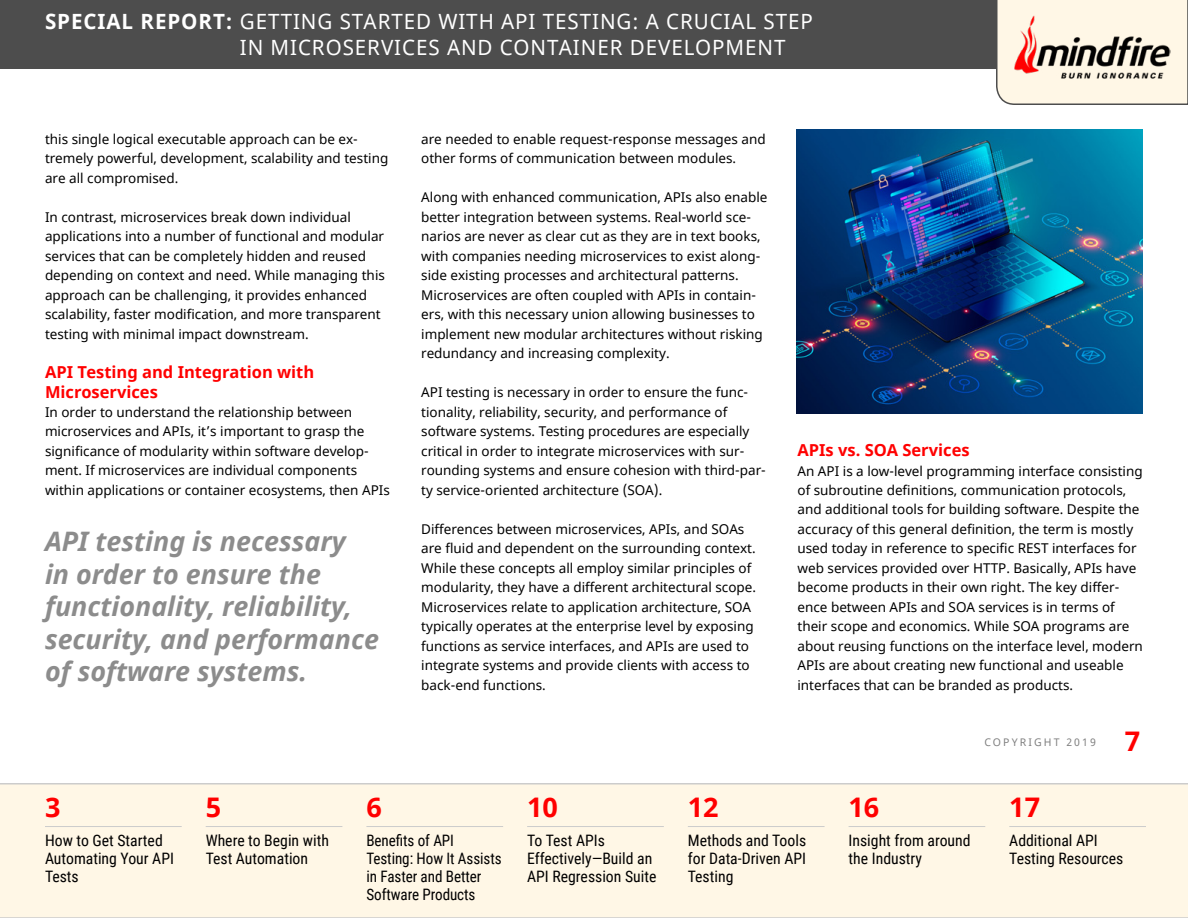
<style>
.page{position:relative;width:1188px;height:918px;background:#fff}
.page>*{position:absolute;margin:0;border:0;box-sizing:border-box;transform-origin:0 0}
.t1{font:700 27px "Open Sans";color:#f00}
.t2{font:italic 700 26.85px/32.5px "Noto Sans";color:#8c8c8c}
.t3{font:21px/25.5px "Noto Sans";letter-spacing:.045em;color:#fff}
.t4{font:700 16.5px/19.5px "Noto Sans";color:#f00}
.t5{font:15.75px/18px "Roboto Condensed";color:#000}
.t6{font:15.75px/18px "Roboto Condensed";color:#000;scale:.96 1}
.t7{font:13.5px/19.5px "Noto Sans";color:#000}
.t8{font:10.5px "Noto Sans";letter-spacing:.2em;color:#808080}
.s1{font-weight:700}
</style>
<div class="page">
<img style="left:797px;top:129px;width:346px;height:285px">
<div style="left:0;top:783px;width:1188px;height:135px;background:#fff7e6"></div>
<div style="left:0;top:0;width:1188px;height:69px;background:#4d4d4d"></div>
<svg style="left:996px;top:0;width:192px;height:105px;background:#f4eddd"></svg>
<hr style="left:45px;top:826px;width:137px;height:1px;background:#ccc">
<hr style="left:206px;top:826px;width:136px;height:1px;background:#ccc">
<hr style="left:366px;top:826px;width:137px;height:1px;background:#ccc">
<hr style="left:527px;top:826px;width:137px;height:1px;background:#ccc">
<hr style="left:688px;top:826px;width:137px;height:1px;background:#ccc">
<hr style="left:849px;top:826px;width:136px;height:1px;background:#ccc">
<hr style="left:1009px;top:826px;width:137px;height:1px;background:#ccc">
<img style="left:1008px;top:15px;width:163px;height:70px">
<h3 class="t3" style="left:240px;top:10px;width:575px;text-indent:-195px"><span class="s1">SPECIAL REPORT:</span> GETTING STARTED WITH API TESTING: A CRUCIAL STEP<br>IN MICROSERVICES AND CONTAINER DEVELOPMENT</h3>
<p class="t7" style="left:45px;top:130px;width:345px">this single logical executable approach can be ex&shy;tremely powerful, development, scalability and testing are all compromised.</p>
<p class="t7" style="left:45px;top:208px;width:341px">In contrast, microservices break down individual applications into a number of functional and modular services that can be completely hidden and reused depending on context and need. While managing this approach can be challenging, it provides enhanced scalability, faster modification, and more transparent testing with minimal impact downstream.</p>
<p class="t4" style="left:45px;top:363px;width:271px">API Testing and Integration with<br>Microservices</p>
<p class="t7" style="left:45px;top:403px;width:346px">In order to understand the relationship between microservices and APIs, it’s important to grasp the significance of modularity within software develop&shy;ment. If microservices are individual components within applications or container ecosystems, then APIs</p>
<h2 class="t2" style="left:45px;top:524px;width:335px">API testing is necessary<br>in order to ensure the functionality, reliability, security, and performance of software systems.</h2>
<p class="t7" style="left:421px;top:130px;width:346px">are needed to enable request-response messages and other forms of communication between modules.</p>
<p class="t7" style="left:421px;top:188px;width:348px">Along with enhanced communication, APIs also enable better integration between systems. Real-world sce&shy;narios are never as clear cut as they are in text books, with companies needing microservices to exist along&shy;side existing processes and architectural patterns.<br>Microservices are often coupled with APIs in contain&shy;ers, with this necessary union allowing businesses to implement new modular architectures without risking redundancy and increasing complexity.</p>
<p class="t7" style="left:421px;top:383px;width:346px">API testing is necessary in order to ensure the func&shy;tionality, reliability, security, and performance of software systems. Testing procedures are especially critical in order to integrate microservices with sur&shy;rounding systems and ensure cohesion with third-par&shy;ty service-oriented architecture (SOA).</p>
<p class="t7" style="left:421px;top:520px;width:336px">Differences between microservices, APIs, and SOAs are fluid and dependent on the surrounding context.<br>While these concepts all employ similar principles of modularity, they have a different architectural scope.<br>Microservices relate to application architecture, SOA typically operates at the enterprise level by exposing functions as service interfaces, and APIs are used to integrate systems and provide clients with access to back-end functions.</p>
<p class="t4" style="left:797px;top:441px;width:174px">APIs vs. SOA Services</p>
<p class="t7" style="left:797px;top:461px;width:347px">An API is a low-level programming interface consisting of subroutine definitions, communication protocols, and additional tools for building software. Despite the accuracy of this general definition, the term is mostly used today in reference to specific REST interfaces for web services provided over HTTP. Basically, APIs have become products in their own right. The key differ&shy;ence between APIs and SOA services is in terms of their scope and economics. While SOA programs are about reusing functions on the interface level, modern APIs are about creating new functional and useable interfaces that can be branded as products.</p>
<p class="t8" style="left:984px;top:735px;width:113px">COPYRIGHT 2019</p>
<h1 class="t1" style="left:1125px;top:722px;width:17px">7</h1>
<h1 class="t1" style="left:45px;top:788px;width:17px">3</h1>
<p class="t5" style="left:45px;top:830px;width:131px">How to Get Started<br>Automating Your API<br>Tests</p>
<h1 class="t1" style="left:206px;top:788px;width:17px">5</h1>
<p class="t5" style="left:206px;top:830px;width:125px">Where to Begin with<br>Test Automation</p>
<h1 class="t1" style="left:366px;top:788px;width:17px">6</h1>
<p class="t6" style="left:366px;top:830px;width:142px">Benefits of API<br>Testing: How It Assists in Faster and Better<br>Software Products</p>
<h1 class="t1" style="left:527px;top:788px;width:32px">10</h1>
<p class="t5" style="left:527px;top:830px;width:131px">To Test APIs<br>Effectively—Build an<br>API Regression Suite</p>
<h1 class="t1" style="left:688px;top:788px;width:32px">12</h1>
<p class="t5" style="left:688px;top:830px;width:120px;text-align:justify">Methods and Tools for Data-Driven API Testing</p>
<h1 class="t1" style="left:849px;top:788px;width:32px">16</h1>
<p class="t5" style="left:849px;top:830px;width:124px">Insight from around the Industry</p>
<h1 class="t1" style="left:1009px;top:788px;width:32px">17</h1>
<p class="t5" style="left:1009px;top:830px;width:116px">Additional API<br>Testing Resources</p>
</div>
